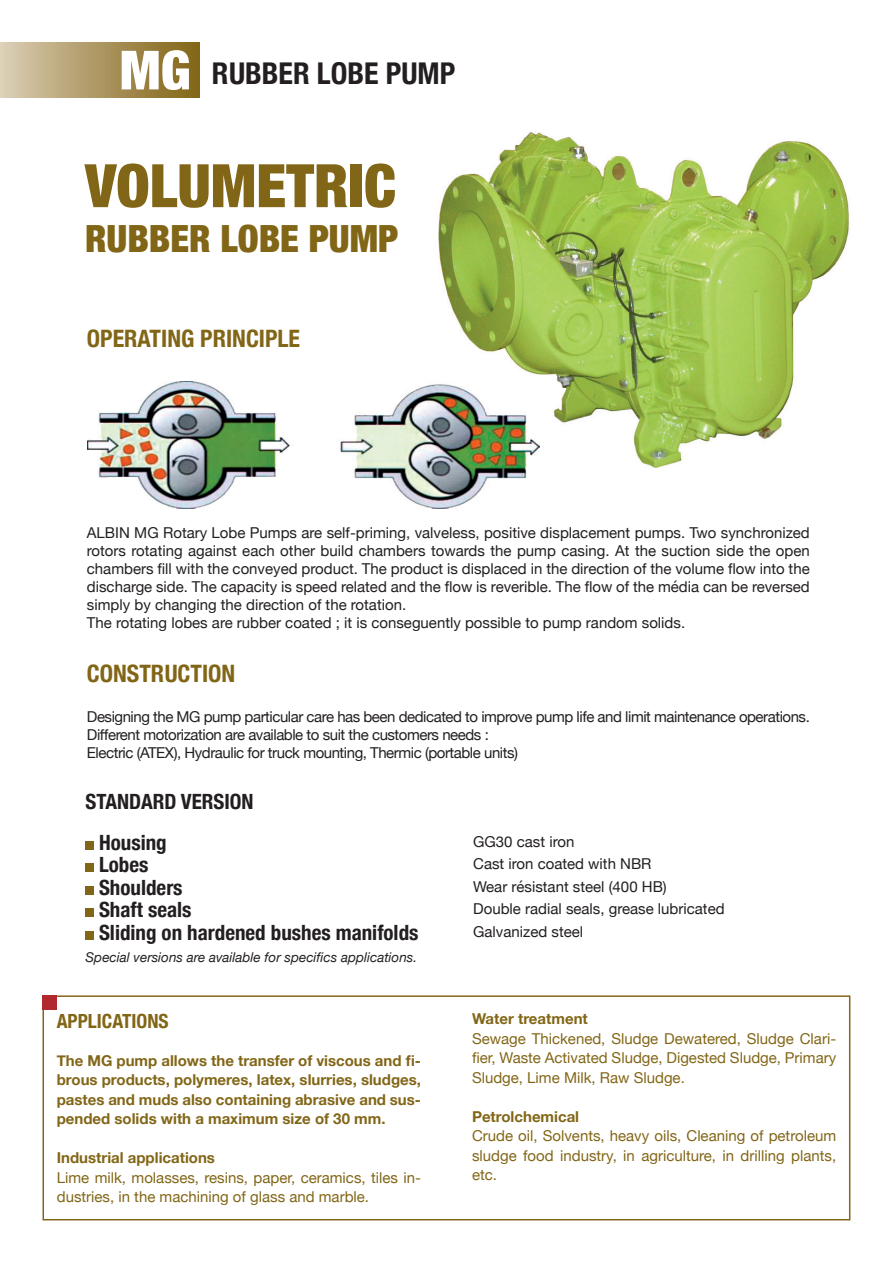
<style>
.page{position:relative;width:893px;height:1263px;background:#fff}
.page>*{position:absolute;margin:0;border:0;box-sizing:border-box;transform-origin:0 0}
.tk-sstitre_1_BRUN{font:900 condensed 60px "Helvetica Neue";color:#826617}
.pompe{font:900 condensed 54px "Helvetica Neue";color:#fff}
.tk-sstitre_1_BRUN-2{font:900 condensed 37.5px "Helvetica Neue";color:#826617}
.titres{font:700 condensed 30px "Helvetica Neue";color:#231f20}
.tk-titre-chap{font:700 condensed 24px "Helvetica Neue";color:#826617}
.tk-sstitre_1_NOIR{font:700 condensed 21px "Helvetica Neue";color:#231f20}
.encart_titres{font:700 condensed 19.5px "Helvetica Neue";color:#826617}
.t1{font:15px/18px "Helvetica Neue";letter-spacing:-.02em;color:#231f20;text-align:justify}
.encart_texte{font:15px/19.5px "Helvetica Neue";color:#826617;text-align:justify}
.encart_texte-2{font:700 15px/19.5px "Helvetica Neue";color:#826617;text-align:justify}
.t2{font:15px "Helvetica Neue";color:#231f20}
.texte_italic{font:italic 13.5px "Helvetica Neue";color:#231f20}
</style>
<div class="page">
<img style="left:438px;top:132px;width:411px;height:336px">
<div style="left:0;top:42px;width:199px;height:56px;background:linear-gradient(to right,#dacdb4,#816314)"></div>
<div style="left:43px;top:995px;width:807px;height:225px;border:2px solid #826617"></div>
<div style="left:43px;top:995px;width:14px;height:15px;background:#b1292f"></div>
<div style="left:86px;top:841px;width:8px;height:9px;background:#826617"></div>
<div style="left:86px;top:864px;width:8px;height:8px;background:#826617"></div>
<div style="left:86px;top:886px;width:8px;height:9px;background:#826617"></div>
<div style="left:86px;top:909px;width:8px;height:8px;background:#826617"></div>
<div style="left:86px;top:931px;width:8px;height:9px;background:#826617"></div>
<img style="left:88px;top:381px;width:451px;height:128px">
<p class="pompe" style="left:120px;top:26px;width:72px">MG</p>
<p class="titres" style="left:212px;top:49px;width:245px">RUBBER LOBE PUMP</p>
<p class="tk-sstitre_1_BRUN" style="left:85px;top:136px;width:313px">VOLUMETRIC</p>
<p class="tk-sstitre_1_BRUN-2" style="left:85px;top:208px;width:315px">RUBBER LOBE PUMP</p>
<p class="tk-titre-chap" style="left:87px;top:319px;width:215px">OPERATING PRINCIPLE</p>
<p class="t1" style="left:87px;top:525px;width:724px">ALBIN MG Rotary Lobe Pumps are self-priming, valveless, positive displacement pumps. Two synchronized rotors rotating against each other build chambers towards the pump casing. At the suction side the open chambers fill with the conveyed product. The product is displaced in the direction of the volume flow into the discharge side. The capacity is speed related and the flow is reverible. The flow of the média can be reversed simply by changing the direction of the rotation.</p>
<p class="t2" style="left:87px;top:612px;width:600px">The rotating lobes are rubber coated ; it is conseguently possible to pump random solids.</p>
<p class="tk-titre-chap" style="left:87px;top:654px;width:150px">CONSTRUCTION</p>
<p class="t1" style="left:87px;top:708px;width:724px">Designing the MG pump particular care has been dedicated to improve pump life and limit maintenance operations.</p>
<p class="t1" style="left:87px;top:726px;width:403px">Different motorization are available to suit the customers needs :</p>
<p class="t1" style="left:87px;top:744px;width:433px">Electric (ATEX), Hydraulic for truck mounting, Thermic (portable units)</p>
<p class="tk-sstitre_1_NOIR" style="left:86px;top:784px;width:170px">STANDARD VERSION</p>
<p class="tk-sstitre_1_NOIR" style="left:99px;top:825px;width:69px">Housing</p>
<p class="tk-sstitre_1_NOIR" style="left:99px;top:847px;width:51px">Lobes</p>
<p class="tk-sstitre_1_NOIR" style="left:99px;top:870px;width:85px">Shoulders</p>
<p class="tk-sstitre_1_NOIR" style="left:99px;top:892px;width:94px">Shaft seals</p>
<p class="tk-sstitre_1_NOIR" style="left:99px;top:915px;width:321px">Sliding on hardened bushes manifolds</p>
<p class="texte_italic" style="left:86px;top:948px;width:333px">Special versions are available for specifics applications.</p>
<p class="encart_titres" style="left:57px;top:1005px;width:113px">APPLICATIONS</p>
<p class="encart_texte-2" style="left:57px;top:1051px;width:366px">The MG pump allows the transfer of viscous and fi&shy;brous products, polymeres, latex, slurries, sludges, pastes and muds also containing abrasive and sus&shy;pended solids with a maximum size of 30 mm.</p>
<p class="encart_texte-2" style="left:57px;top:1149px;width:160px">Industrial applications</p>
<p class="encart_texte" style="left:57px;top:1169px;width:366px">Lime milk, molasses, resins, paper, ceramics, tiles in&shy;dustries, in the machining of glass and marble.</p>
<p class="t2" style="left:473px;top:831px;width:103px">GG30 cast iron</p>
<p class="t2" style="left:473px;top:853px;width:180px">Cast iron coated with NBR</p>
<p class="t2" style="left:473px;top:876px;width:195px">Wear résistant steel (400 HB)</p>
<p class="t2" style="left:473px;top:898px;width:253px">Double radial seals, grease lubricated</p>
<p class="t2" style="left:473px;top:921px;width:111px">Galvanized steel</p>
<p class="encart_texte-2" style="left:472px;top:1009px;width:117px">Water treatment</p>
<p class="encart_texte" style="left:472px;top:1029px;width:366px">Sewage Thickened, Sludge Dewatered, Sludge Clari&shy;fier, Waste Activated Sludge, Digested Sludge, Primary Sludge, Lime Milk, Raw Sludge.</p>
<p class="encart_texte-2" style="left:472px;top:1107px;width:109px">Petrolchemical</p>
<p class="encart_texte" style="left:472px;top:1127px;width:366px">Crude oil, Solvents, heavy oils, Cleaning of petroleum sludge food industry, in agriculture, in drilling plants, etc.</p>
</div>
